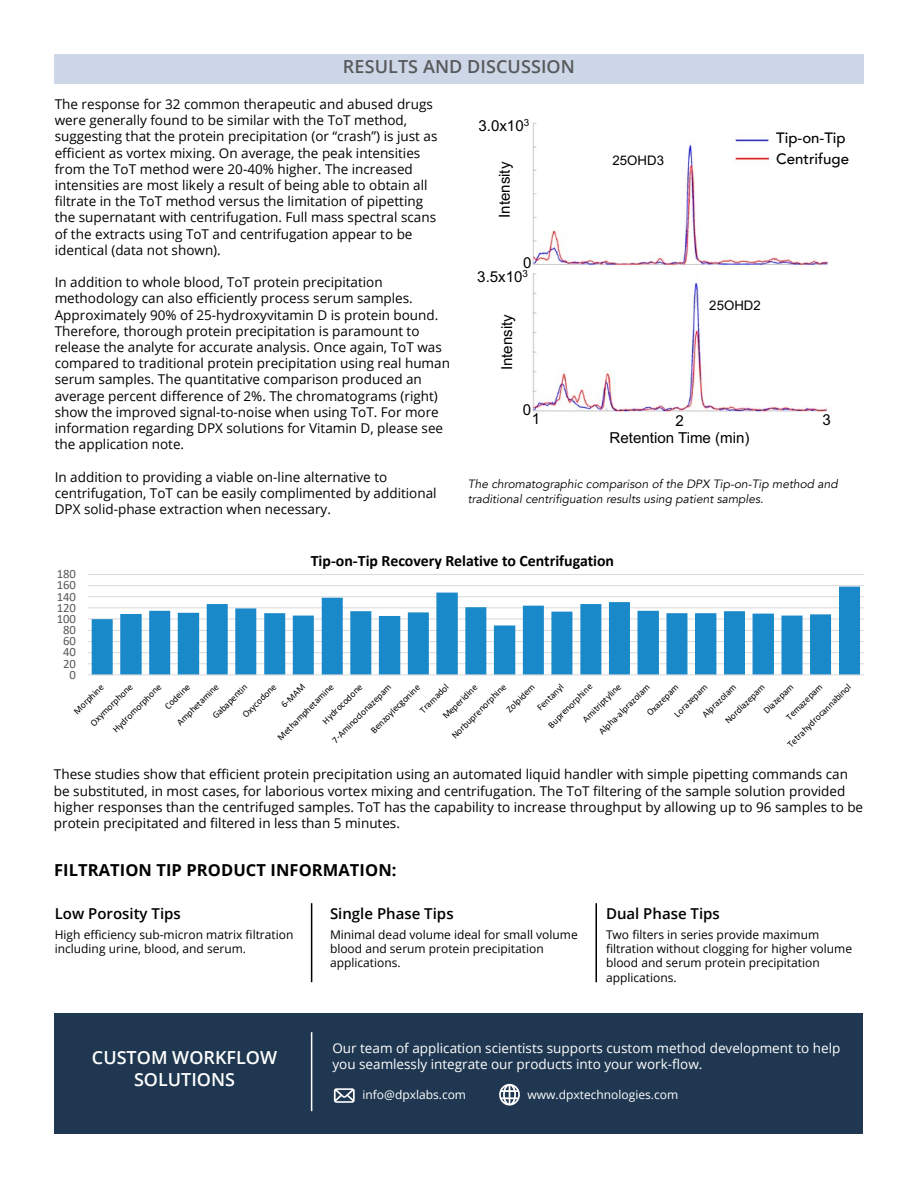
<style>
.page{position:relative;width:918px;height:1188px;background:#fff}
.page>*{position:absolute;margin:0;border:0;box-sizing:border-box;transform-origin:0 0}
.t1{font:600 18px/21.6px "Open Sans";color:#fff;text-align:center}
.t2{font:600 18px "Open Sans";letter-spacing:.005em;color:#58595b}
.t3{font:700 16.5px "Open Sans";letter-spacing:.005em;color:#000}
.t4{font:700 15.9px "Calibri";color:#000}
.t5{font:15.15px "Arial";color:#000}
.t6{font:600 15px "Open Sans";color:#000}
.t7{font:500 15px/21px "Avenir";color:#000}
.t8{font:13.5px/16.2px "Open Sans";color:#000}
.t9{font:13.5px/16.2px "Open Sans";color:#fff}
.t10{font:13.2px "Arial";color:#000}
.t11{font:12.75px "Calibri";letter-spacing:-.005em;color:#595959}
.t12{font:12px/14.4px "Open Sans";color:#000}
.t13{font:italic 12px/14.4px "Avenir";color:#000}
.t14{font:12px "Open Sans";color:#fff}
.t15{font:9.45px "Calibri";color:#000}
</style>
<div class="page">
<div style="left:54px;top:54px;width:810px;height:29px;background:#cdd7e7"></div>
<hr style="left:88px;top:664px;width:776px;height:1px;background:#d9d9d9">
<hr style="left:88px;top:652px;width:776px;height:1px;background:#d9d9d9">
<hr style="left:88px;top:641px;width:776px;height:1px;background:#d9d9d9">
<hr style="left:88px;top:630px;width:776px;height:1px;background:#d9d9d9">
<hr style="left:88px;top:619px;width:776px;height:1px;background:#d9d9d9">
<hr style="left:88px;top:608px;width:776px;height:1px;background:#d9d9d9">
<hr style="left:88px;top:596px;width:776px;height:1px;background:#d9d9d9">
<hr style="left:88px;top:585px;width:776px;height:1px;background:#d9d9d9">
<hr style="left:88px;top:574px;width:776px;height:1px;background:#d9d9d9">
<svg style="left:92px;top:587px;width:768px;height:88px;fill:#1a89ca"></svg>
<hr style="left:88px;top:675px;width:776px;height:1px;background:#d9d9d9">
<div style="left:55px;top:1013px;width:808px;height:121px;background:#1f3750"></div>
<svg style="left:334px;top:1088px;width:21px;height:15px"></svg>
<svg style="left:499px;top:1084px;width:21px;height:22px"></svg>
<img style="left:532px;top:122px;width:296px;height:144px">
<img style="left:532px;top:273px;width:296px;height:139px">
<img style="left:733px;top:133px;width:37px;height:33px">
<div style="left:769px;top:129px;width:95px;height:21px;background:#fff"></div>
<hr style="left:311px;top:1032px;width:1px;height:79px;background:#fff">
<hr style="left:311px;top:903px;width:1px;height:79px;background:#000">
<hr style="left:596px;top:903px;width:1px;height:79px;background:#000">
<div style="left:772px;top:126px;width:84px;height:44px;background:#fff"></div>
<h1 class="t2" style="left:343px;top:54px;width:234px">RESULTS AND DISCUSSION</h1>
<p class="t8" style="left:55px;top:96px;width:384px">The response for 32 common therapeutic and abused drugs were generally found to be similar with the ToT method, suggesting that the protein precipitation (or “crash”) is just as efficient as vortex mixing. On average, the peak intensities from the ToT method were 20-40% higher. The increased intensities are most likely a result of being able to obtain all filtrate in the ToT method versus the limitation of pipetting the supernatant with centrifugation. Full mass spectral scans of the extracts using ToT and centrifugation appear to be identical (data not shown).</p>
<p class="t8" style="left:55px;top:274px;width:397px">In addition to whole blood, ToT protein precipitation methodology can also efficiently process serum samples.<br>Approximately 90% of 25-hydroxyvitamin D is protein bound.<br>Therefore, thorough protein precipitation is paramount to release the analyte for accurate analysis. Once again, ToT was compared to traditional protein precipitation using real human serum samples. The quantitative comparison produced an average percent difference of 2%. The chromatograms (right) show the improved signal-to-noise when using ToT. For more information regarding DPX solutions for Vitamin D, please see the application note.</p>
<p class="t8" style="left:55px;top:468px;width:383px">In addition to providing a viable on-line alternative to centrifugation, ToT can be easily complimented by additional<br>DPX solid-phase extraction when necessary.</p>
<p class="t5" style="left:478px;top:115px;width:52px">3.0x10<sup>3</sup></p>
<p class="t5" style="left:494px;top:218px;width:58px;rotate:-90deg">Intensity</p>
<p class="t5" style="left:523px;top:252px;width:10px">0</p>
<p class="t5" style="left:477px;top:266px;width:52px">3.5x10<sup>3</sup></p>
<p class="t5" style="left:496px;top:370px;width:58px;rotate:-90deg">Intensity</p>
<p class="t10" style="left:613px;top:151px;width:53px">25OHD3</p>
<p class="t7" style="left:776px;top:127px;width:74px">Tip-on-Tip<br>Centrifuge</p>
<p class="t5" style="left:772px;top:129px;width:72px">Tip-On-Tip</p>
<p class="t5" style="left:773px;top:148px;width:71px">Centrifuge</p>
<p class="t10" style="left:709px;top:296px;width:53px">25OHD2</p>
<p class="t5" style="left:523px;top:400px;width:10px">0</p>
<p class="t5" style="left:532px;top:409px;width:10px">1</p>
<p class="t5" style="left:675px;top:410px;width:10px">2</p>
<p class="t5" style="left:823px;top:409px;width:10px">3</p>
<p class="t5" style="left:610px;top:427px;width:141px">Retention Time (min)</p>
<p class="t13" style="left:468px;top:477px;width:371px">The chromatographic comparison of the DPX Tip-on-Tip method and traditional centrifiguation results using patient samples.</p>
<p class="t11" style="left:57px;top:565px;width:21px">180</p>
<p class="t11" style="left:57px;top:576px;width:21px">160</p>
<p class="t11" style="left:57px;top:587px;width:21px">140</p>
<p class="t11" style="left:57px;top:599px;width:21px">120</p>
<p class="t11" style="left:57px;top:610px;width:21px">100</p>
<p class="t11" style="left:63px;top:621px;width:14px">80</p>
<p class="t11" style="left:63px;top:632px;width:14px">60</p>
<p class="t11" style="left:63px;top:643px;width:14px">40</p>
<p class="t11" style="left:63px;top:654px;width:14px">20</p>
<p class="t11" style="left:70px;top:666px;width:8px">0</p>
<p class="t4" style="left:311px;top:549px;width:305px">Tip-on-Tip Recovery Relative to Centrifugation</p>
<p class="t15" style="left:449px;top:732px;width:74px;rotate:-45deg">Norbuprenorphine</p>
<p class="t15" style="left:503px;top:706px;width:38px;rotate:-45deg">Zolpidem</p>
<p class="t15" style="left:534px;top:704px;width:35px;rotate:-45deg">Fentanyl</p>
<p class="t15" style="left:368px;top:727px;width:67px;rotate:-45deg">Benzoylecgonine</p>
<p class="t15" style="left:417px;top:707px;width:38px;rotate:-45deg">Tramadol</p>
<p class="t15" style="left:784px;top:741px;width:87px;rotate:-45deg">Tetrahydrocannabinol</p>
<p class="t15" style="left:239px;top:711px;width:45px;rotate:-45deg">Oxycodone</p>
<p class="t15" style="left:278px;top:702px;width:31px;rotate:-45deg">6-MAM</p>
<p class="t15" style="left:545px;top:722px;width:60px;rotate:-45deg">Buprenorphine</p>
<p class="t15" style="left:579px;top:716px;width:52px;rotate:-45deg">Amitriptyline</p>
<p class="t15" style="left:274px;top:734px;width:77px;rotate:-45deg">Methamphetamine</p>
<p class="t15" style="left:174px;top:719px;width:57px;rotate:-45deg">Amphetamine</p>
<p class="t15" style="left:87px;top:720px;width:57px;rotate:-45deg">Oxymorphone</p>
<p class="t15" style="left:783px;top:714px;width:49px;rotate:-45deg">Temazepam</p>
<p class="t15" style="left:722px;top:717px;width:54px;rotate:-45deg">Nordiazepam</p>
<p class="t15" style="left:760px;top:707px;width:40px;rotate:-45deg">Diazepam</p>
<p class="t15" style="left:596px;top:729px;width:69px;rotate:-45deg">Alpha-alprazolam</p>
<p class="t15" style="left:439px;top:713px;width:47px;rotate:-45deg">Meperidine</p>
<p class="t15" style="left:71px;top:708px;width:40px;rotate:-45deg">Morphine</p>
<p class="t15" style="left:110px;top:726px;width:66px;rotate:-45deg">Hydromorphone</p>
<p class="t15" style="left:161px;top:703px;width:33px;rotate:-45deg">Codeine</p>
<p class="t15" style="left:699px;top:711px;width:45px;rotate:-45deg">Alprazolam</p>
<p class="t15" style="left:671px;top:711px;width:44px;rotate:-45deg">Lorazepam</p>
<p class="t15" style="left:319px;top:718px;width:54px;rotate:-45deg">Hydrocodone</p>
<p class="t15" style="left:329px;top:737px;width:81px;rotate:-45deg">7-Aminoclonazepam</p>
<p class="t15" style="left:209px;top:713px;width:47px;rotate:-45deg">Gabapentin</p>
<p class="t15" style="left:644px;top:709px;width:42px;rotate:-45deg">Oxazepam</p>
<p class="t8" style="left:54px;top:766px;width:811px">These studies show that efficient protein precipitation using an automated liquid handler with simple pipetting commands can be substituted, in most cases, for laborious vortex mixing and centrifugation. The ToT filtering of the sample solution provided higher responses than the centrifuged samples. ToT has the capability to increase throughput by allowing up to 96 samples to be protein precipitated and filtered in less than 5 minutes.</p>
<p class="t3" style="left:54px;top:858px;width:344px">FILTRATION TIP PRODUCT INFORMATION:</p>
<p class="t6" style="left:55px;top:903px;width:128px">Low Porosity Tips</p>
<p class="t12" style="left:55px;top:927px;width:240px">High efficiency sub-micron matrix filtration including urine, blood, and serum.</p>
<p class="t6" style="left:330px;top:903px;width:125px">Single Phase Tips</p>
<p class="t12" style="left:330px;top:927px;width:249px">Minimal dead volume ideal for small volume blood and serum protein precipitation applications.</p>
<p class="t6" style="left:606px;top:903px;width:115px">Dual Phase Tips</p>
<p class="t12" style="left:606px;top:927px;width:248px">Two filters in series provide maximum filtration without clogging for higher volume blood and serum protein precipitation applications.</p>
<h1 class="t1" style="left:92px;top:1046px;width:187px">CUSTOM WORKFLOW<br>SOLUTIONS</h1>
<p class="t9" style="left:332px;top:1040px;width:510px">Our team of application scientists supports custom method development to help you seamlessly integrate our products into your work-flow.</p>
<p class="t14" style="left:363px;top:1086px;width:105px">info@dpxlabs.com</p>
<p class="t14" style="left:528px;top:1086px;width:152px">www.dpxtechnologies.com</p>
</div>
